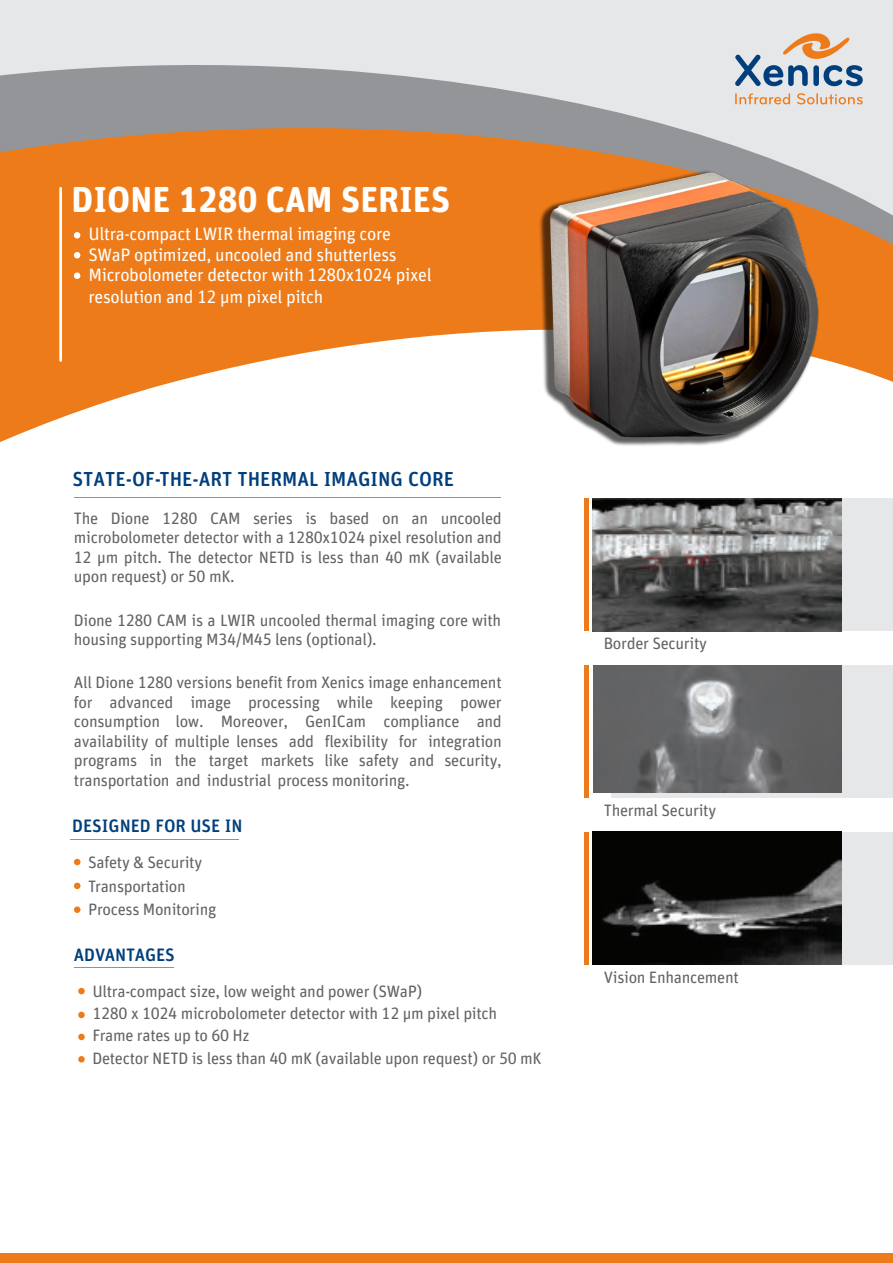
<style>
.page{position:relative;width:893px;height:1263px;background:#fff}
.page>*{position:absolute;margin:0;border:0;box-sizing:border-box;transform-origin:0 0}
.headline_underlined{font:700 36px "FF Unit Rounded Pro";color:#fff}
.t1{font:500 20.25px "FF Unit Rounded Pro";color:#003f7c}
.titel_3{font:18px/21px "FF Unit Rounded Pro";letter-spacing:-.02em;color:#fff}
.t2{font:500 18px "FF Unit Rounded Pro";color:#003f7c}
.body{font:16.5px/19.5px "FF Unit Rounded Pro";letter-spacing:-.02em;color:#636366;text-align:justify}
.titeltje_boven_foto{font:16.5px "FF Unit Rounded Pro";letter-spacing:-.02em;color:#636366}
</style>
<div class="page">
<div style="left:0;top:0;width:893px;height:281px;background:#e6e7e9"></div>
<svg style="left:0;top:65px;width:857px;height:63px;fill:#939598"></svg>
<svg style="left:0;top:128px;width:893px;height:424px;fill:#ee7b19"></svg>
<svg style="left:735px;top:33px;width:128px;height:53px"></svg>
<div style="left:74px;top:232px;width:6px;height:7px;background:#fff;border-radius:50%"></div>
<svg style="left:74px;top:252px;width:6px;height:6px"></svg>
<div style="left:74px;top:272px;width:6px;height:7px;background:#fff;border-radius:50%"></div>
<hr style="left:59px;top:188px;width:3px;height:173px;background:#fff">
<hr style="left:74px;top:497px;width:426px;height:1px;background:#ee7b19">
<hr style="left:70px;top:839px;width:169px;height:1px;background:#ee7b19">
<svg style="left:74px;top:859px;width:6px;height:6px"></svg>
<div style="left:74px;top:882px;width:6px;height:7px;background:#ee7b19;border-radius:50%"></div>
<div style="left:74px;top:906px;width:6px;height:7px;background:#ee7b19;border-radius:50%"></div>
<hr style="left:74px;top:967px;width:99px;height:1px;background:#ee7b19">
<div style="left:78px;top:988px;width:7px;height:6px;background:#ee7b19;border-radius:50%"></div>
<div style="left:78px;top:1012px;width:7px;height:6px;background:#ee7b19;border-radius:50%"></div>
<div style="left:78px;top:1034px;width:7px;height:6px;background:#ee7b19;border-radius:50%"></div>
<div style="left:78px;top:1056px;width:7px;height:6px;background:#ee7b19;border-radius:50%"></div>
<div style="left:611px;top:498px;width:282px;height:132px;background:#e6e7e9"></div>
<hr style="left:584px;top:498px;width:4px;height:132px;background:#ee7b19">
<img style="left:593px;top:508px;width:249px;height:123px">
<div style="left:611px;top:665px;width:282px;height:133px;background:#e6e7e9"></div>
<hr style="left:584px;top:665px;width:4px;height:133px;background:#ee7b19">
<img style="left:593px;top:665px;width:249px;height:127px">
<div style="left:611px;top:832px;width:282px;height:133px;background:#e6e7e9"></div>
<hr style="left:584px;top:832px;width:4px;height:133px;background:#ee7b19">
<img style="left:593px;top:832px;width:248px;height:132px">
<div style="left:0;top:1253px;width:893px;height:10px;background:#ee7b19"></div>
<img style="left:474px;top:89px;width:418px;height:419px">
<p class="headline_underlined" style="left:71px;top:174px;width:380px">DIONE 1280 CAM SERIES</p>
<p class="titel_3" style="left:88px;top:222px;width:345px">Ultra-compact LWIR thermal imaging core SWaP optimized, uncooled and shutterless Microbolometer detector with 1280x1024 pixel resolution and 12 µm pixel pitch</p>
<p class="t1" style="left:72px;top:465px;width:383px">STATE-OF-THE-ART THERMAL IMAGING CORE</p>
<p class="body" style="left:74px;top:507px;width:429px">The Dione 1280 CAM series is based on an uncooled microbolometer detector with a 1280x1024 pixel resolution and 12 µm pitch. The detector NETD is less than 40 mK (available upon request) or 50 mK.</p>
<p class="body" style="left:74px;top:609px;width:429px">Dione 1280 CAM is a LWIR uncooled thermal imaging core with housing supporting M34/M45 lens (optional).</p>
<p class="body" style="left:74px;top:672px;width:429px">All Dione 1280 versions benefit from Xenics image enhancement for advanced image processing while keeping power consumption low. Moreover, GenICam compliance and availability of multiple lenses add flexibility for integration programs in the target markets like safety and security, transportation and industrial process monitoring.</p>
<p class="t2" style="left:72px;top:813px;width:172px">DESIGNED FOR USE IN</p>
<p class="body" style="left:88px;top:851px;width:116px">Safety &amp; Security</p>
<p class="body" style="left:88px;top:875px;width:99px">Transportation</p>
<p class="body" style="left:88px;top:899px;width:130px">Process Monitoring</p>
<p class="t2" style="left:74px;top:942px;width:103px">ADVANTAGES</p>
<p class="body" style="left:92px;top:979px;width:451px;line-height:22.4px;text-align:left">Ultra-compact size, low weight and power (SWaP)<br>1280 x 1024 microbolometer detector with 12 µm pixel pitch Frame rates up to 60 Hz<br>Detector NETD is less than 40 mK (available upon request) or 50 mK</p>
<p class="titeltje_boven_foto" style="left:604px;top:631px;width:105px">Border Security</p>
<p class="titeltje_boven_foto" style="left:604px;top:799px;width:114px">Thermal Security</p>
<p class="titeltje_boven_foto" style="left:604px;top:966px;width:137px">Vision Enhancement</p>
</div>
